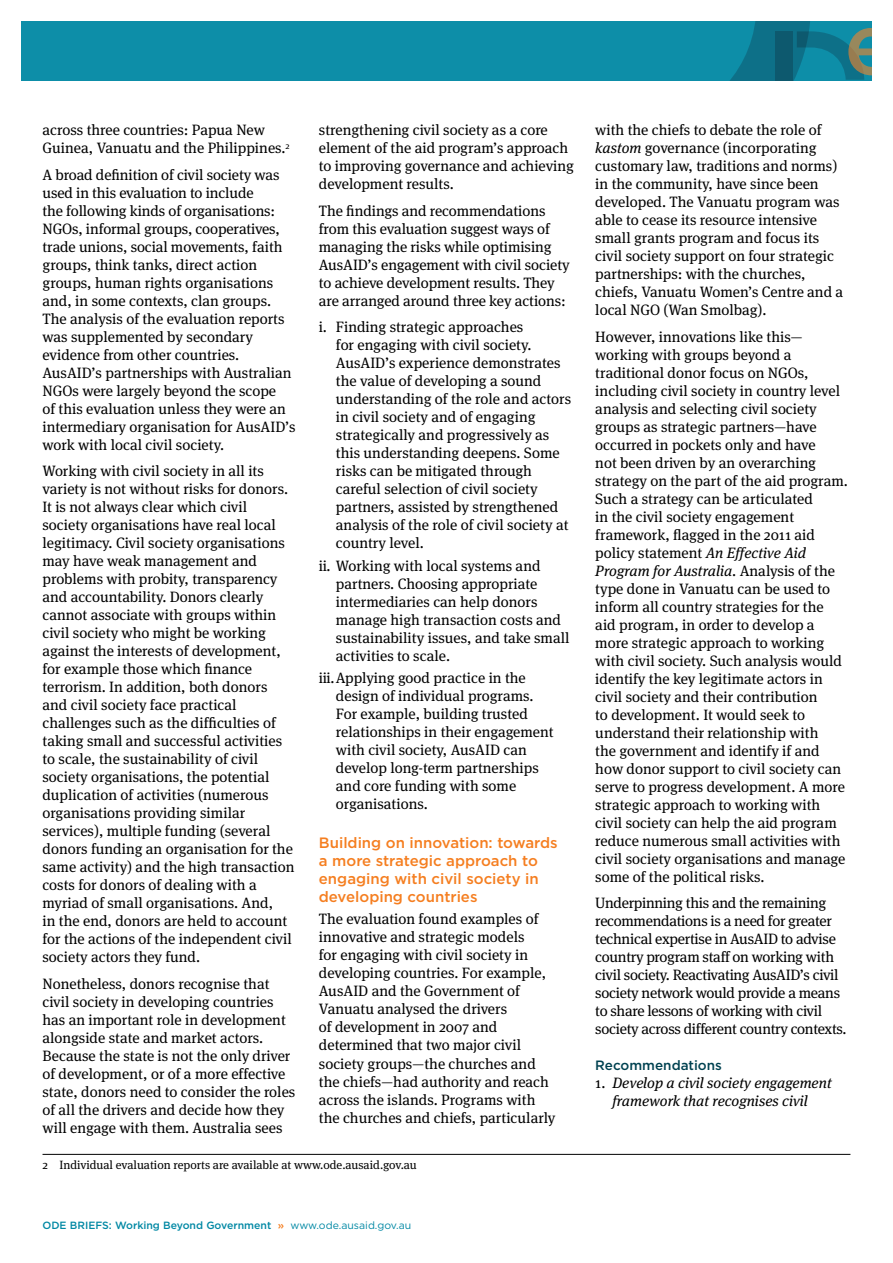
<style>
.page{position:relative;width:893px;height:1263px;background:#fff}
.page>*{position:absolute;margin:0;border:0;box-sizing:border-box;transform-origin:0 0}
.t1{font:15px/18px "Meta Serif";color:#000}
.t2{font:15px/18px "Meta Serif";letter-spacing:-.02em;color:#000}
.t3{font:500 15px/18px "Gotham";color:#f57e20}
.t4{font:italic 15px/18px "Meta Serif";color:#000;text-align:center}
.t5{font:500 13.5px "Gotham";color:#004251}
.t6{font:12px "Meta Serif";color:#000}
.t7{font:500 10.5px "Gotham";color:#0088a4}
.s1{color:#f57e20}
.s2{font-weight:400}
.s3{font-style:italic}
.s4{font-style:normal}
</style>
<div class="page">
<div style="left:21px;top:21px;width:851px;height:60px;background:#0d8ea8"></div>
<svg style="left:730px;top:21px;width:142px;height:60px"></svg>
<hr style="left:43px;top:1154px;width:807px;height:1px;background:#000">
<p class="t1" style="left:43px;top:120px;width:249px">across three countries: Papua New<br>Guinea, Vanuatu and the Philippines.<sup>2</sup></p>
<p class="t1" style="left:43px;top:164px;width:255px">A broad definition of civil society was used in this evaluation to include<br>the following kinds of organisations:<br>NGOs, informal groups, cooperatives, trade unions, social movements, faith groups, think tanks, direct action groups, human rights organisations and, in some contexts, clan groups.<br>The analysis of the evaluation reports was supplemented by secondary evidence from other countries.<br>AusAID’s partnerships with Australian NGOs were largely beyond the scope<br>of this evaluation unless they were an intermediary organisation for AusAID’s work with local civil society.</p>
<p class="t1" style="left:43px;top:461px;width:254px">Working with civil society in all its variety is not without risks for donors.<br>It is not always clear which civil society organisations have real local legitimacy. Civil society organisations may have weak management and problems with probity, transparency and accountability. Donors clearly cannot associate with groups within civil society who might be working against the interests of development, for example those which finance terrorism. In addition, both donors and civil society face practical challenges such as the difficulties of taking small and successful activities to scale, the sustainability of civil society organisations, the potential duplication of activities (numerous organisations providing similar services), multiple funding (several donors funding an organisation for the same activity) and the high transaction costs for donors of dealing with a myriad of small organisations. And,<br>in the end, donors are held to account for the actions of the independent civil society actors they fund.</p>
<p class="t1" style="left:43px;top:973px;width:254px">Nonetheless, donors recognise that civil society in developing countries has an important role in development alongside state and market actors.<br>Because the state is not the only driver of development, or of a more effective state, donors need to consider the roles of all the drivers and decide how they will engage with them. Australia sees</p>
<p class="t1" style="left:319px;top:120px;width:257px">strengthening civil society as a core element of the aid program’s approach to improving governance and achieving development results.</p>
<p class="t1" style="left:319px;top:200px;width:252px">The findings and recommendations from this evaluation suggest ways of managing the risks while optimising AusAID’s engagement with civil society to achieve development results. They are arranged around three key actions:</p>
<p class="t1" style="left:336px;top:317px;width:237px;text-indent:-17px">i. Finding strategic approaches<br>for engaging with civil society.<br>AusAID’s experience demonstrates the value of developing a sound understanding of the role and actors in civil society and of engaging strategically and progressively as this understanding deepens. Some risks can be mitigated through careful selection of civil society partners, assisted by strengthened analysis of the role of civil society at country level.</p>
<p class="t1" style="left:336px;top:555px;width:235px;text-indent:-17px">ii. Working with local systems and partners. Choosing appropriate intermediaries can help donors manage high transaction costs and sustainability issues, and take small activities to scale.</p>
<p class="t1" style="left:336px;top:667px;width:219px;text-indent:-17px">iii.Applying good practice in the design of individual programs.<br>For example, building trusted relationships in their engagement with civil society, AusAID can develop long-term partnerships and core funding with some organisations.</p>
<p class="t3" style="left:319px;top:833px;width:240px">Building on innovation: towards a more strategic approach to engaging with civil society in developing countries</p>
<p class="t1" style="left:319px;top:909px;width:238px">The evaluation found examples of innovative and strategic models<br>for engaging with civil society in developing countries. For example,<br>AusAID and the Government of<br>Vanuatu analysed the drivers<br>of development in 2007 and determined that two major civil society groups—the churches and the chiefs—had authority and reach across the islands. Programs with the churches and chiefs, particularly</p>
<p class="t6" style="left:43px;top:1155px;width:376px">2 Individual evaluation reports are available at www.ode.ausaid.gov.au</p>
<p class="t7" style="left:43px;top:1219px;width:370px">ODE BRIEFS: Working Beyond Government <span class="s1">»</span> <span class="s2">www.ode.ausaid.gov.au</span></p>
<p class="t1" style="left:595px;top:120px;width:249px">with the chiefs to debate the role of <span class="s3">kastom</span> governance (incorporating customary law, traditions and norms) in the community, have since been developed. The Vanuatu program was able to cease its resource intensive small grants program and focus its civil society support on four strategic partnerships: with the churches, chiefs, Vanuatu Women’s Centre and a local NGO (Wan Smolbag).</p>
<p class="t1" style="left:595px;top:326px;width:254px">However, innovations like this— working with groups beyond a traditional donor focus on NGOs, including civil society in country level analysis and selecting civil society groups as strategic partners—have occurred in pockets only and have<br>not been driven by an overarching strategy on the part of the aid program.<br>Such a strategy can be articulated<br>in the civil society engagement framework, flagged in the 2011 aid policy statement <span class="s3">An Effective Aid Program for Australia</span>. Analysis of the type done in Vanuatu can be used to inform all country strategies for the<br>aid program, in order to develop a more strategic approach to working with civil society. Such analysis would identify the key legitimate actors in civil society and their contribution<br>to development. It would seek to understand their relationship with<br>the government and identify if and how donor support to civil society can serve to progress development. A more strategic approach to working with civil society can help the aid program reduce numerous small activities with civil society organisations and manage some of the political risks.</p>
<p class="t2" style="left:595px;top:893px;width:253px">Underpinning this and the remaining recommendations is a need for greater technical expertise in AusAID to advise country program staff on working with civil society. Reactivating AusAID’s civil society network would provide a means to share lessons of working with civil society across different country contexts.</p>
<p class="t5" style="left:595px;top:1057px;width:128px">Recommendations</p>
<p class="t4" style="left:595px;top:1072px;width:238px"><span class="s4">1.</span> Develop a civil society engagement framework that recognises civil</p>
</div>
